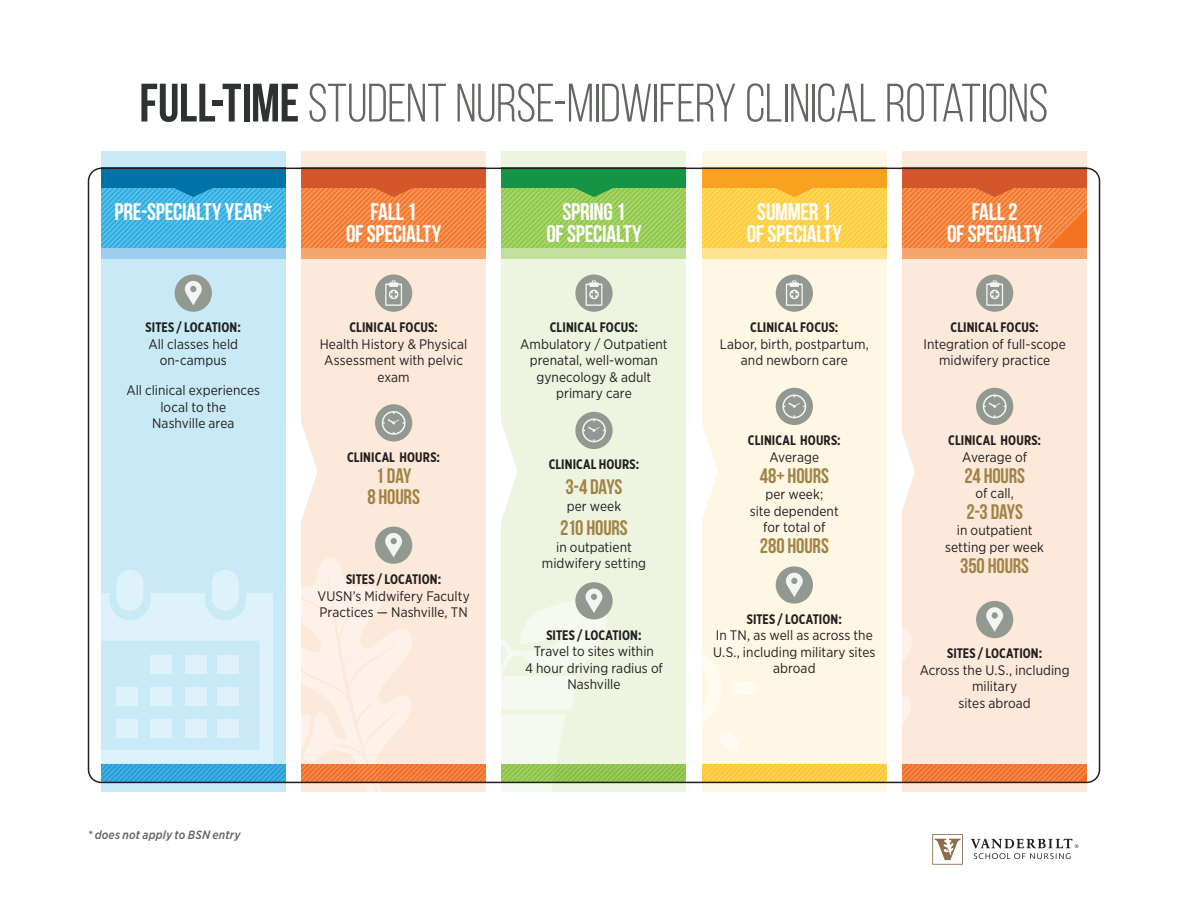
<style>
.page{position:relative;width:1188px;height:918px;background:#fff}
.page>*{position:absolute;margin:0;border:0;box-sizing:border-box;transform-origin:0 0}
.t1{font:54px "Bebas Neue";letter-spacing:-.01em;color:#626761}
.t2{font:700 24px "Bebas Neue";letter-spacing:-.01em;color:#fff}
.bullet_body{font:700 21px/21px "Bebas Neue";letter-spacing:-.005em;color:#a18347;text-align:center}
.bullet_body-2{font:13.8px/16.5px "Gotham Narrow";color:#231f20;text-align:center}
.bullet_body-3{font:700 13.8px/16.5px "Gotham X Narrow";letter-spacing:.01em;color:#231f20;text-align:center}
.insert_body{font:italic 500 12px "Gotham Narrow";letter-spacing:.015em;color:#626761}
.s1{font-weight:700;color:#2f332f}
.s2{font-family:"Gotham X Narrow";font-weight:700}
.s3{font-family:"Gotham Narrow";font-weight:400}
</style>
<div class="page">
<div style="left:903px;top:151px;width:184px;height:641px;background:#fce9da"></div>
<div style="left:302px;top:151px;width:184px;height:641px;background:#fce9da"></div>
<div style="left:101px;top:151px;width:184px;height:641px;background:#c8eaf7"></div>
<div style="left:212px;top:570px;width:27px;height:41px;background:#def2fa;border-radius:13px"></div>
<div style="left:116px;top:570px;width:27px;height:41px;background:#def2fa;border-radius:13px"></div>
<div style="left:502px;top:151px;width:184px;height:641px;background:#edf5e1"></div>
<div style="left:702px;top:151px;width:184px;height:641px;background:#fff7e4"></div>
<div style="left:101px;top:168px;width:184px;height:26px;background:#0072a6"></div>
<div style="left:101px;top:244px;width:184px;height:15px;background:#9eceee"></div>
<div style="left:302px;top:244px;width:184px;height:15px;background:#f6a76d"></div>
<div style="left:502px;top:244px;width:184px;height:15px;background:#c3df9d"></div>
<div style="left:302px;top:168px;width:184px;height:64px;background:#d4572c"></div>
<div style="left:502px;top:168px;width:184px;height:64px;background:#159446"></div>
<div style="left:903px;top:244px;width:184px;height:15px;background:#f6a76d"></div>
<div style="left:903px;top:168px;width:184px;height:64px;background:#d4572c"></div>
<div style="left:702px;top:244px;width:184px;height:15px;background:#ffe192"></div>
<div style="left:702px;top:168px;width:184px;height:64px;background:#f9a21f"></div>
<svg style="left:502px;top:715px;width:184px;height:77px"></svg>
<svg style="left:702px;top:625px;width:184px;height:155px"></svg>
<svg style="left:101px;top:593px;width:184px;height:187px"></svg>
<svg style="left:501px;top:402px;width:16px;height:139px"></svg>
<svg style="left:702px;top:425px;width:16px;height:94px"></svg>
<svg style="left:902px;top:402px;width:13px;height:139px"></svg>
<svg style="left:101px;top:188px;width:184px;height:60px;background:#42b5e3"></svg>
<svg style="left:302px;top:188px;width:184px;height:60px;background:#f48642"></svg>
<svg style="left:502px;top:188px;width:184px;height:60px;background:#99cc5a"></svg>
<svg style="left:702px;top:188px;width:184px;height:60px;background:#fdd14b"></svg>
<svg style="left:903px;top:188px;width:184px;height:60px;background:#f48440"></svg>
<svg style="left:932px;top:834px;width:31px;height:31px"></svg>
<svg style="left:971px;top:839px;width:107px;height:20px"></svg>
<div style="left:175px;top:275px;width:37px;height:37px;background:#929991;border-radius:50%"></div>
<svg style="left:185px;top:281px;width:17px;height:24px"></svg>
<div style="left:375px;top:275px;width:37px;height:37px;background:#929991;border-radius:50%"></div>
<svg style="left:385px;top:280px;width:17px;height:26px"></svg>
<svg style="left:295px;top:402px;width:191px;height:390px"></svg>
<div style="left:575px;top:275px;width:38px;height:37px;background:#929991;border-radius:50%"></div>
<svg style="left:586px;top:280px;width:16px;height:26px"></svg>
<div style="left:575px;top:412px;width:38px;height:37px;background:#929991;border-radius:50%"></div>
<svg style="left:582px;top:419px;width:24px;height:23px"></svg>
<div style="left:575px;top:582px;width:38px;height:37px;background:#929991;border-radius:50%"></div>
<svg style="left:502px;top:582px;width:106px;height:127px"></svg>
<div style="left:776px;top:275px;width:37px;height:37px;background:#929991;border-radius:50%"></div>
<svg style="left:786px;top:280px;width:17px;height:26px"></svg>
<div style="left:776px;top:388px;width:37px;height:37px;background:#929991;border-radius:50%"></div>
<svg style="left:782px;top:394px;width:24px;height:24px"></svg>
<div style="left:776px;top:566px;width:37px;height:38px;background:#929991;border-radius:50%"></div>
<svg style="left:786px;top:573px;width:17px;height:24px"></svg>
<div style="left:976px;top:275px;width:37px;height:37px;background:#929991;border-radius:50%"></div>
<svg style="left:986px;top:280px;width:17px;height:26px"></svg>
<div style="left:976px;top:388px;width:37px;height:37px;background:#929991;border-radius:50%"></div>
<svg style="left:983px;top:394px;width:24px;height:24px"></svg>
<svg style="left:903px;top:601px;width:184px;height:183px"></svg>
<p class="t1" style="left:139px;top:74px;width:911px"><span class="s1">FULL-TIME</span> STUDENT NURSE-MIDWIFERY CLINICAL ROTATIONS</p>
<p class="t2" style="left:115px;top:198px;width:159px">PRE-SPECIALTY YEAR*</p>
<p class="t2" style="left:371px;top:198px;width:47px">FALL 1</p>
<p class="t2" style="left:346px;top:221px;width:97px">OF SPECIALTY</p>
<p class="bullet_body-2" style="left:146px;top:319px;width:97px"><span class="s2">SITES / LOCATION:<br></span>All classes held on-campus</p>
<p class="bullet_body-2" style="left:126px;top:382px;width:135px">All clinical experiences local to the<br>Nashville area</p>
<p class="bullet_body-2" style="left:320px;top:319px;width:149px"><span class="s2">CLINICAL FOCUS:<br></span>Health History &amp; Physical<br>Assessment with pelvic exam</p>
<p class="bullet_body-3" style="left:347px;top:449px;width:94px">CLINICAL HOURS:</p>
<p class="bullet_body" style="left:367px;top:465px;width:54px">1 DAY<br>8 HOURS</p>
<p class="bullet_body-2" style="left:317px;top:571px;width:154px"><span class="s2">SITES / LOCATION:<br></span>VUSN’s Midwifery Faculty<br>Practices — Nashville, TN</p>
<p class="insert_body" style="left:88px;top:828px;width:154px">* does not apply to BSN entry</p>
<p class="t2" style="left:562px;top:198px;width:65px">SPRING 1</p>
<p class="t2" style="left:546px;top:221px;width:97px">OF SPECIALTY</p>
<p class="bullet_body-2" style="left:520px;top:319px;width:149px"><span class="s2">CLINICAL FOCUS:<br></span>Ambulatory / Outpatient prenatal, well-woman gynecology &amp; adult primary care</p>
<p class="bullet_body-3" style="left:549px;top:456px;width:92px">CLINICAL HOURS:</p>
<p class="bullet_body" style="left:566px;top:476px;width:58px">3-4 DAYS</p>
<p class="bullet_body-2" style="left:567px;top:497px;width:56px">per week</p>
<p class="bullet_body" style="left:560px;top:517px;width:69px">210 HOURS</p>
<p class="bullet_body-2" style="left:542px;top:539px;width:106px">in outpatient midwifery setting</p>
<p class="bullet_body-2" style="left:525px;top:626px;width:139px"><span class="s2">SITES / LOCATION:<br></span>Travel to sites within<br>4 hour driving radius of<br>Nashville</p>
<p class="t2" style="left:757px;top:198px;width:76px">SUMMER 1</p>
<p class="t2" style="left:747px;top:221px;width:97px">OF SPECIALTY</p>
<p class="bullet_body-2" style="left:720px;top:319px;width:150px"><span class="s2">CLINICAL FOCUS:<br></span>Labor, birth, postpartum, and newborn care</p>
<p class="bullet_body-3" style="left:748px;top:432px;width:94px">CLINICAL HOURS:<br><span class="s3">Average</span></p>
<p class="bullet_body" style="left:760px;top:465px;width:71px">48+ HOURS</p>
<p class="bullet_body-2" style="left:750px;top:486px;width:90px">per week;<br>site dependent for total of</p>
<p class="bullet_body" style="left:760px;top:535px;width:71px">280 HOURS</p>
<p class="bullet_body-2" style="left:713px;top:610px;width:164px"><span class="s2">SITES / LOCATION:<br></span>In TN, as well as across the<br>U.S., including military sites abroad</p>
<p class="t2" style="left:972px;top:198px;width:47px">FALL 2</p>
<p class="t2" style="left:947px;top:221px;width:97px">OF SPECIALTY</p>
<p class="bullet_body-2" style="left:924px;top:319px;width:144px"><span class="s2">CLINICAL FOCUS:<br></span>Integration of full-scope midwifery practice</p>
<p class="bullet_body-3" style="left:948px;top:432px;width:94px">CLINICAL HOURS:<br><span class="s3">Average of</span></p>
<p class="bullet_body" style="left:964px;top:465px;width:62px">24 HOURS</p>
<p class="bullet_body-2" style="left:976px;top:484px;width:40px">of call,</p>
<p class="bullet_body" style="left:966px;top:501px;width:58px">2-3 DAYS</p>
<p class="bullet_body-2" style="left:945px;top:522px;width:100px">in outpatient setting per week</p>
<p class="bullet_body" style="left:960px;top:555px;width:70px">350 HOURS</p>
<p class="bullet_body-2" style="left:920px;top:645px;width:151px"><span class="s2">SITES / LOCATION:<br></span>Across the U.S., including military<br>sites abroad</p>
</div>
